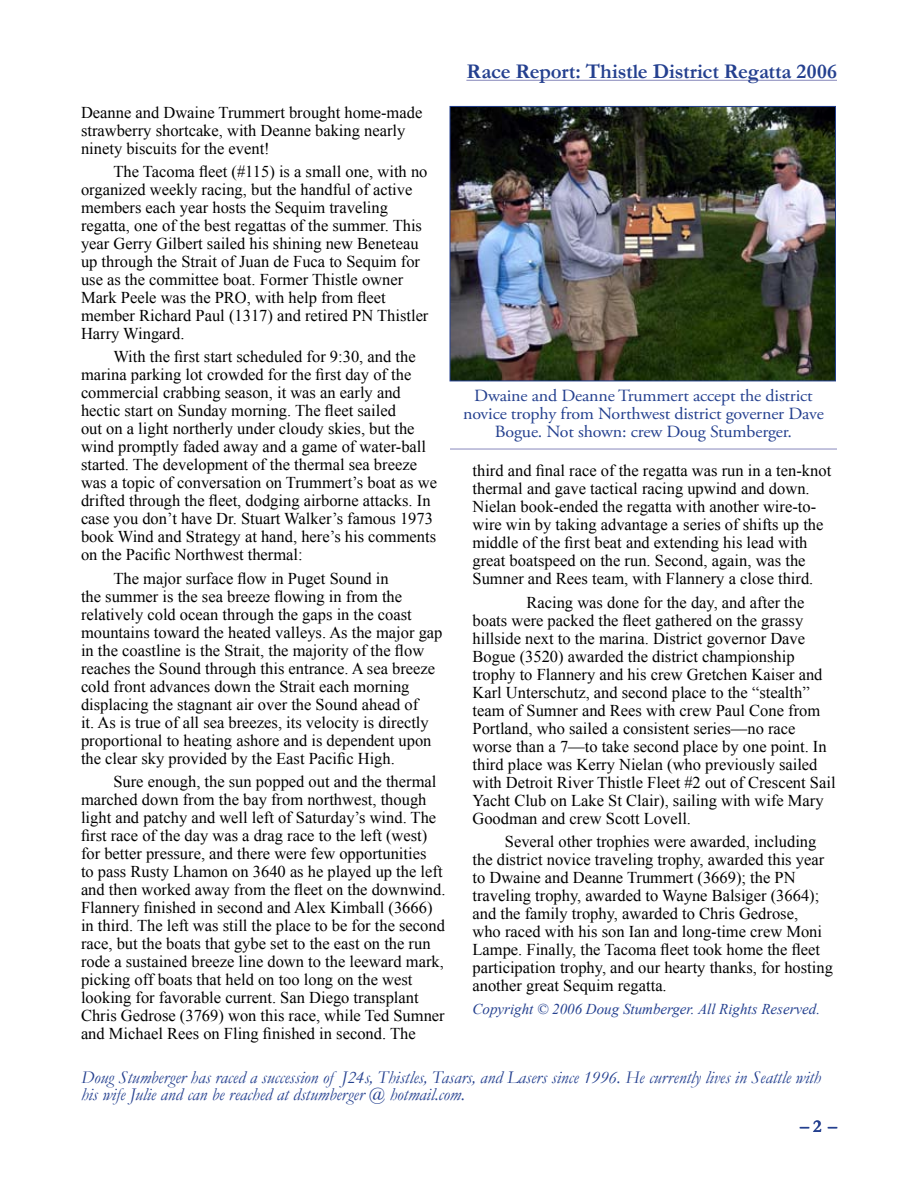
<style>
.page{position:relative;width:918px;height:1188px;background:#fff}
.page>*{position:absolute;margin:0;border:0;box-sizing:border-box;transform-origin:0 0}
.t1{font:700 21px "Garamond";letter-spacing:-.01em;color:#24408f}
.t2{font:italic 18px/17.1px "Garamond";color:#24408f}
.t3{font:700 18px "Garamond";color:#24408f}
.t4{font:17.1px/18px "Adobe Garamond Pro";letter-spacing:-.01em;color:#24408f;text-align:center;scale:1.05 1}
.t5{font:16.5px/18px "Times New Roman";color:#000}
.t6{font:italic 15px "Times New Roman";color:#24408f}
</style>
<div class="page">
<hr style="left:466px;top:80px;width:371px;height:1px;background:#8788ba">
<img style="left:452px;top:108px;width:382px;height:271px">
<div style="left:450px;top:106px;width:386px;height:275px;border:1px solid #24408f"></div>
<hr style="left:450px;top:448px;width:387px;height:2px;background:#b0b0d2">
<p class="t5" style="left:81px;top:103px;width:343px">Deanne and Dwaine Trummert brought home-made strawberry shortcake, with Deanne baking nearly ninety biscuits for the event!</p>
<p class="t5" style="left:81px;top:162px;width:349px;text-indent:32px">The Tacoma fleet (#115) is a small one, with no organized weekly racing, but the handful of active members each year hosts the Sequim traveling regatta, one of the best regattas of the summer. This year Gerry Gilbert sailed his shining new Beneteau up through the Strait of Juan de Fuca to Sequim for use as the committee boat. Former Thistle owner Mark Peele was the PRO, with help from fleet member Richard Paul (1317) and retired PN Thistler Harry Wingard.</p>
<p class="t5" style="left:81px;top:348px;width:358px;text-indent:32px">With the first start scheduled for 9:30, and the marina parking lot crowded for the first day of the commercial crabbing season, it was an early and hectic start on Sunday morning. The fleet sailed<br>out on a light northerly under cloudy skies, but the wind promptly faded away and a game of water-ball started. The development of the thermal sea breeze was a topic of conversation on Trummert’s boat as we drifted through the fleet, dodging airborne attacks. In case you don’t have Dr. Stuart Walker’s famous 1973 book Wind and Strategy at hand, here’s his comments on the Pacific Northwest thermal:</p>
<p class="t5" style="left:81px;top:569px;width:363px;text-indent:32px">The major surface flow in Puget Sound in<br>the summer is the sea breeze flowing in from the relatively cold ocean through the gaps in the coast mountains toward the heated valleys. As the major gap in the coastline is the Strait, the majority of the flow reaches the Sound through this entrance. A sea breeze cold front advances down the Strait each morning displacing the stagnant air over the Sound ahead of<br>it. As is true of all sea breezes, its velocity is directly proportional to heating ashore and is dependent upon the clear sky provided by the East Pacific High.</p>
<p class="t5" style="left:81px;top:772px;width:366px;text-indent:32px">Sure enough, the sun popped out and the thermal marched down from the bay from northwest, though light and patchy and well left of Saturday’s wind. The first race of the day was a drag race to the left (west) for better pressure, and there were few opportunities<br>to pass Rusty Lhamon on 3640 as he played up the left and then worked away from the fleet on the downwind.<br>Flannery finished in second and Alex Kimball (3666) in third. The left was still the place to be for the second race, but the boats that gybe set to the east on the run rode a sustained breeze line down to the leeward mark, picking off boats that held on too long on the west looking for favorable current. San Diego transplant Chris Gedrose (3769) won this race, while Ted Sumner and Michael Rees on Fling finished in second. The</p>
<p class="t1" style="left:467px;top:57px;width:372px">Race Report: Thistle District Regatta 2006</p>
<p class="t4" style="left:463px;top:388px;width:345px">Dwaine and Deanne Trummert accept the district novice trophy from Northwest district governer Dave<br>Bogue. Not shown: crew Doug Stumberger.</p>
<p class="t5" style="left:472px;top:462px;width:360px">third and final race of the regatta was run in a ten-knot thermal and gave tactical racing upwind and down.<br>Nielan book-ended the regatta with another wire-to&shy;wire win by taking advantage a series of shifts up the middle of the first beat and extending his lead with great boatspeed on the run. Second, again, was the Sumner and Rees team, with Flannery a close third.</p>
<p class="t5" style="left:472px;top:593px;width:365px;text-indent:54px">Racing was done for the day, and after the boats were packed the fleet gathered on the grassy hillside next to the marina. District governor Dave Bogue (3520) awarded the district championship trophy to Flannery and his crew Gretchen Kaiser and Karl Unterschutz, and second place to the “stealth” team of Sumner and Rees with crew Paul Cone from Portland, who sailed a consistent series—no race worse than a 7—to take second place by one point. In third place was Kerry Nielan (who previously sailed with Detroit River Thistle Fleet #2 out of Crescent Sail Yacht Club on Lake St Clair), sailing with wife Mary Goodman and crew Scott Lovell.</p>
<p class="t5" style="left:472px;top:832px;width:362px;text-indent:32px">Several other trophies were awarded, including the district novice traveling trophy, awarded this year to Dwaine and Deanne Trummert (3669); the PN traveling trophy, awarded to Wayne Balsiger (3664); and the family trophy, awarded to Chris Gedrose,<br>who raced with his son Ian and long-time crew Moni Lampe. Finally, the Tacoma fleet took home the fleet participation trophy, and our hearty thanks, for hosting another great Sequim regatta.</p>
<p class="t6" style="left:472px;top:999px;width:349px">Copyright © 2006 Doug Stumberger. All Rights Reserved.</p>
<p class="t2" style="left:81px;top:1069px;width:742px">Doug Stumberger has raced a succession of J24s, Thistles, Tasars, and Lasers since 1996. He currently lives in Seattle with his wife Julie and can be reached at dstumberger @ hotmail.com.</p>
<p class="t3" style="left:800px;top:1115px;width:38px">– –</p>
</div>
